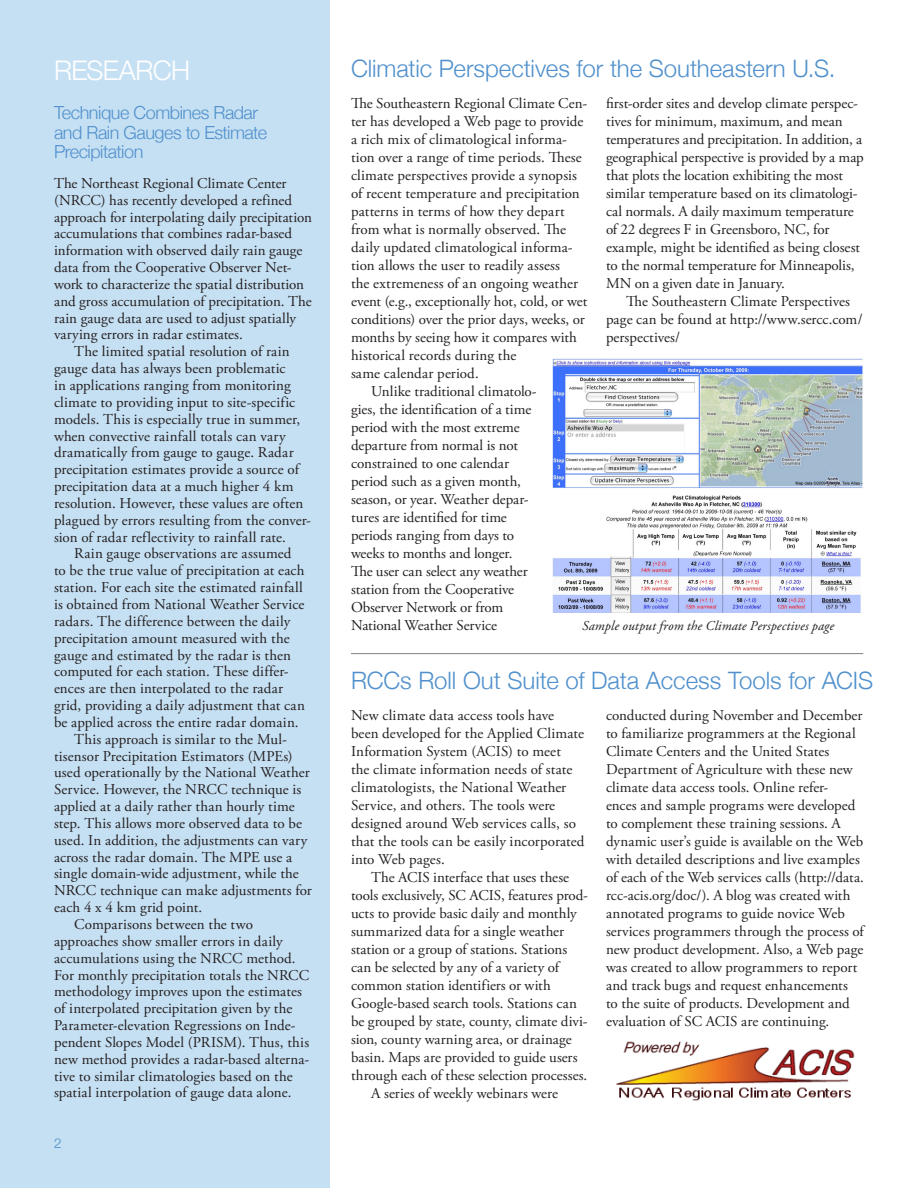
<style>
.page{position:relative;width:918px;height:1188px;background:#fff}
.page>*{position:absolute;margin:0;border:0;box-sizing:border-box;transform-origin:0 0}
.t1{font:300 27px "Helvetica Neue";letter-spacing:-.025em;color:#fff}
.heading{font:300 24px "Helvetica Neue";letter-spacing:-.005em;color:#5090cc}
.heading-2{font:300 18px/19.5px "Helvetica Neue";letter-spacing:-.025em;color:#5090cc}
.body{font:15px/18px "Adobe Garamond Pro";color:#231f20}
.t2{font:italic 13.5px "Adobe Garamond Pro";letter-spacing:.01em;color:#231f20}
.t3{font:300 13.5px "Helvetica Neue";color:#5090cc}
</style>
<div class="page">
<div style="left:0;top:0;width:330px;height:1188px;background:#c6e0f3"></div>
<hr style="left:351px;top:653px;width:512px;height:1px;background:#808083">
<img style="left:552px;top:358px;width:311px;height:255px">
<img style="left:616px;top:1041px;width:239px;height:60px">
<p class="t1" style="left:54px;top:54px;width:138px">RESEARCH</p>
<p class="heading-2" style="left:54px;top:103px;width:215px">Technique Combines Radar and Rain Gauges to Estimate<br>Precipitation</p>
<p class="body" style="left:54px;top:175px;width:259px;line-height:16.8px">The Northeast Regional Climate Center (NRCC) has recently developed a refined approach for interpolating daily precipitation accumulations that combines radar-based information with observed daily rain gauge data from the Cooperative Observer Net&shy;work to characterize the spatial distribution and gross accumulation of precipitation. The rain gauge data are used to adjust spatially varying errors in radar estimates.</p>
<p class="body" style="left:54px;top:344px;width:259px;line-height:16.8px;text-indent:20px">The limited spatial resolution of rain gauge data has always been problematic<br>in applications ranging from monitoring climate to providing input to site-specific models. This is especially true in summer, when convective rainfall totals can vary dramatically from gauge to gauge. Radar precipitation estimates provide a source of precipitation data at a much higher 4 km resolution. However, these values are often plagued by errors resulting from the conver&shy;sion of radar reflectivity to rainfall rate.</p>
<p class="body" style="left:54px;top:546px;width:252px;line-height:16.8px;text-indent:20px">Rain gauge observations are assumed to be the true value of precipitation at each station. For each site the estimated rainfall is obtained from National Weather Service radars. The difference between the daily precipitation amount measured with the gauge and estimated by the radar is then computed for each station. These differ&shy;ences are then interpolated to the radar grid, providing a daily adjustment that can be applied across the entire radar domain.</p>
<p class="body" style="left:54px;top:731px;width:259px;line-height:16.8px;text-indent:20px">This approach is similar to the Mul&shy;tisensor Precipitation Estimators (MPEs) used operationally by the National Weather Service. However, the NRCC technique is applied at a daily rather than hourly time step. This allows more observed data to be used. In addition, the adjustments can vary across the radar domain. The MPE use a single domain-wide adjustment, while the NRCC technique can make adjustments for each 4 x 4 km grid point.</p>
<p class="body" style="left:54px;top:916px;width:257px;line-height:16.8px;text-indent:20px">Comparisons between the two approaches show smaller errors in daily accumulations using the NRCC method.<br>For monthly precipitation totals the NRCC methodology improves upon the estimates of interpolated precipitation given by the Parameter-elevation Regressions on Inde&shy;pendent Slopes Model (PRISM). Thus, this new method provides a radar-based alterna&shy;tive to similar climatologies based on the spatial interpolation of gauge data alone.</p>
<p class="t3" style="left:54px;top:1134px;width:9px">2</p>
<p class="heading" style="left:351px;top:54px;width:486px">Climatic Perspectives for the Southeastern U.S.</p>
<p class="body" style="left:606px;top:95px;width:259px">first-order sites and develop climate perspec&shy;tives for minimum, maximum, and mean temperatures and precipitation. In addition, a geographical perspective is provided by a map that plots the location exhibiting the most similar temperature based on its climatologi&shy;cal normals. A daily maximum temperature of 22 degrees F in Greensboro, NC, for example, might be identified as being closest to the normal temperature for Minneapolis, MN on a given date in January.</p>
<p class="body" style="left:606px;top:293px;width:258px;text-indent:20px">The Southeastern Climate Perspectives page can be found at http://www.sercc.com/ perspectives/</p>
<p class="body" style="left:351px;top:95px;width:238px">The Southeastern Regional Climate Cen&shy;ter has developed a Web page to provide a rich mix of climatological informa&shy;tion over a range of time periods. These climate perspectives provide a synopsis of recent temperature and precipitation patterns in terms of how they depart from what is normally observed. The daily updated climatological informa&shy;tion allows the user to readily assess<br>the extremeness of an ongoing weather event (e.g., exceptionally hot, cold, or wet conditions) over the prior days, weeks, or months by seeing how it compares with historical records during the<br>same calendar period.</p>
<p class="body" style="left:351px;top:383px;width:187px;text-indent:20px">Unlike traditional climatolo&shy;gies, the identification of a time period with the most extreme departure from normal is not constrained to one calendar period such as a given month, season, or year. Weather depar&shy;tures are identified for time periods ranging from days to weeks to months and longer.<br>The user can select any weather station from the Cooperative<br>Observer Network or from<br>National Weather Service</p>
<p class="t2" style="left:582px;top:618px;width:253px">Sample output from the Climate Perspectives page</p>
<p class="heading" style="left:351px;top:666px;width:524px">RCCs Roll Out Suite of Data Access Tools for ACIS</p>
<p class="body" style="left:351px;top:707px;width:235px">New climate data access tools have been developed for the Applied Climate Information System (ACIS) to meet<br>the climate information needs of state climatologists, the National Weather Service, and others. The tools were designed around Web services calls, so that the tools can be easily incorporated into Web pages.</p>
<p class="body" style="left:351px;top:869px;width:239px;text-indent:20px">The ACIS interface that uses these tools exclusively, SC ACIS, features prod&shy;ucts to provide basic daily and monthly summarized data for a single weather station or a group of stations. Stations can be selected by any of a variety of common station identifiers or with Google-based search tools. Stations can be grouped by state, county, climate divi&shy;sion, county warning area, or drainage basin. Maps are provided to guide users through each of these selection processes.</p>
<p class="body" style="left:371px;top:1085px;width:188px">A series of weekly webinars were</p>
<p class="body" style="left:606px;top:707px;width:260px">conducted during November and December to familiarize programmers at the Regional Climate Centers and the United States Department of Agriculture with these new climate data access tools. Online refer-<br>ences and sample programs were developed to complement these training sessions. A dynamic user’s guide is available on the Web with detailed descriptions and live examples of each of the Web services calls (http://data. rcc-acis.org/doc/). A blog was created with annotated programs to guide novice Web services programmers through the process of new product development. Also, a Web page was created to allow programmers to report and track bugs and request enhancements<br>to the suite of products. Development and evaluation of SC ACIS are continuing.</p>
</div>
